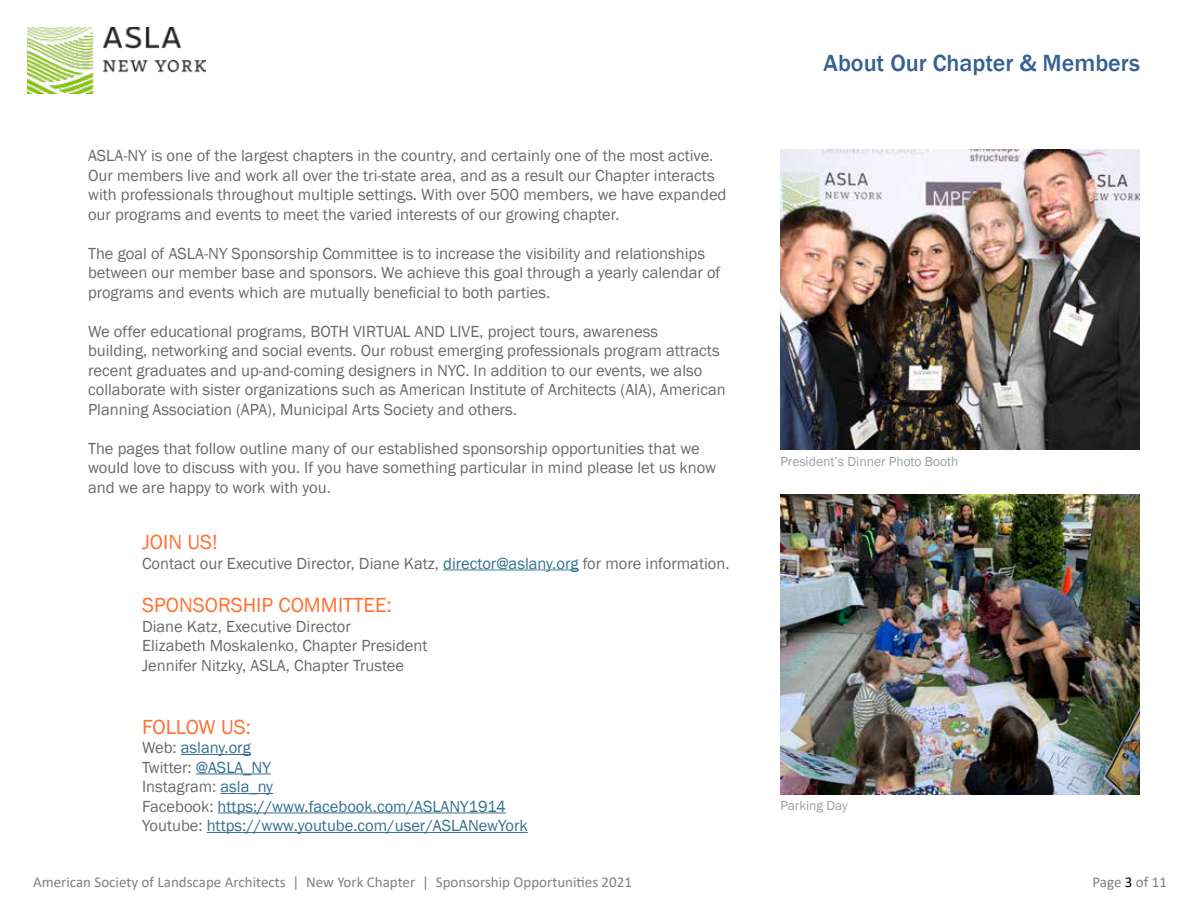
<style>
.page{position:relative;width:1200px;height:900px;background:#fff}
.page>*{position:absolute;margin:0;border:0;box-sizing:border-box;transform-origin:0 0}
.t1{font:500 24px "Franklin Gothic";color:#366091}
.t2{font:21px "Franklin Gothic";color:#ff7133}
.t3{font:16.5px/19.5px "Franklin Gothic";color:#696a6d}
.t4{font:16.5px/19.5px "Franklin Gothic";color:#33708d}
.t5{font:15px "Calibri";color:#808080}
.t6{font:13.5px "Franklin Gothic";color:#9d9fa2}
.s1{color:#33708d}
.s2{color:#696a6d}
.s3{color:#000}
</style>
<div class="page">
<img style="left:780px;top:150px;width:360px;height:299px">
<img style="left:27px;top:27px;width:178px;height:66px">
<hr style="left:443px;top:570px;width:136px;height:1px;background:#31849b">
<hr style="left:181px;top:754px;width:70px;height:1px;background:#33708d">
<hr style="left:196px;top:774px;width:75px;height:1px;background:#33708d">
<hr style="left:221px;top:793px;width:52px;height:1px;background:#33708d">
<hr style="left:218px;top:813px;width:288px;height:1px;background:#33708d">
<hr style="left:207px;top:832px;width:321px;height:1px;background:#33708d">
<img style="left:780px;top:495px;width:360px;height:299px">
<p class="t3" style="left:88px;top:146px;width:640px">ASLA-NY is one of the largest chapters in the country, and certainly one of the most active.<br>Our members live and work all over the tri-state area, and as a result our Chapter interacts with professionals throughout multiple settings. With over 500 members, we have expanded our programs and events to meet the varied interests of our growing chapter.</p>
<p class="t3" style="left:88px;top:244px;width:634px">The goal of ASLA-NY Sponsorship Committee is to increase the visibility and relationships between our member base and sponsors. We achieve this goal through a yearly calendar of programs and events which are mutually beneficial to both parties.</p>
<p class="t3" style="left:88px;top:322px;width:639px">We offer educational programs, BOTH VIRTUAL AND LIVE, project tours, awareness<br>building, networking and social events. Our robust emerging professionals program attracts recent graduates and up-and-coming designers in NYC. In addition to our events, we also collaborate with sister organizations such as American Institute of Architects (AIA), American Planning Association (APA), Municipal Arts Society and others.</p>
<p class="t3" style="left:88px;top:439px;width:630px">The pages that follow outline many of our established sponsorship opportunities that we would love to discuss with you. If you have something particular in mind please let us know and we are happy to work with you.</p>
<p class="t2" style="left:142px;top:529px;width:77px">JOIN US!</p>
<p class="t3" style="left:142px;top:554px;width:589px">Contact our Executive Director, Diane Katz, <span class="s1">director@aslany.org</span> for more information.</p>
<p class="t2" style="left:142px;top:592px;width:251px">SPONSORSHIP COMMITTEE:</p>
<p class="t3" style="left:142px;top:617px;width:287px">Diane Katz, Executive Director<br>Elizabeth Moskalenko, Chapter President<br>Jennifer Nitzky, ASLA, Chapter Trustee</p>
<p class="t2" style="left:142px;top:714px;width:110px">FOLLOW US:</p>
<p class="t4" style="left:142px;top:738px;width:387px"><span class="s2">Web:</span> aslany.org<br><span class="s2">Twitter:</span> @ASLA_NY<br><span class="s2">Instagram:</span> asla_ny<br><span class="s2">Facebook:</span> https://www.facebook.com/ASLANY1914<br><span class="s2">Youtube:</span> https://www.youtube.com/user/ASLANewYork</p>
<h1 class="t1" style="left:824px;top:48px;width:318px">About Our Chapter &amp; Members</h1>
<p class="t6" style="left:780px;top:453px;width:180px">President’s Dinner Photo Booth</p>
<p class="t6" style="left:780px;top:798px;width:69px">Parking Day</p>
<p class="t5" style="left:33px;top:871px;width:601px">American Society of Landscape Architects | New York Chapter | Sponsorship Opportunities 2021</p>
<p class="t5" style="left:1093px;top:871px;width:76px">Page <span class="s3">3</span> of 11</p>
</div>
